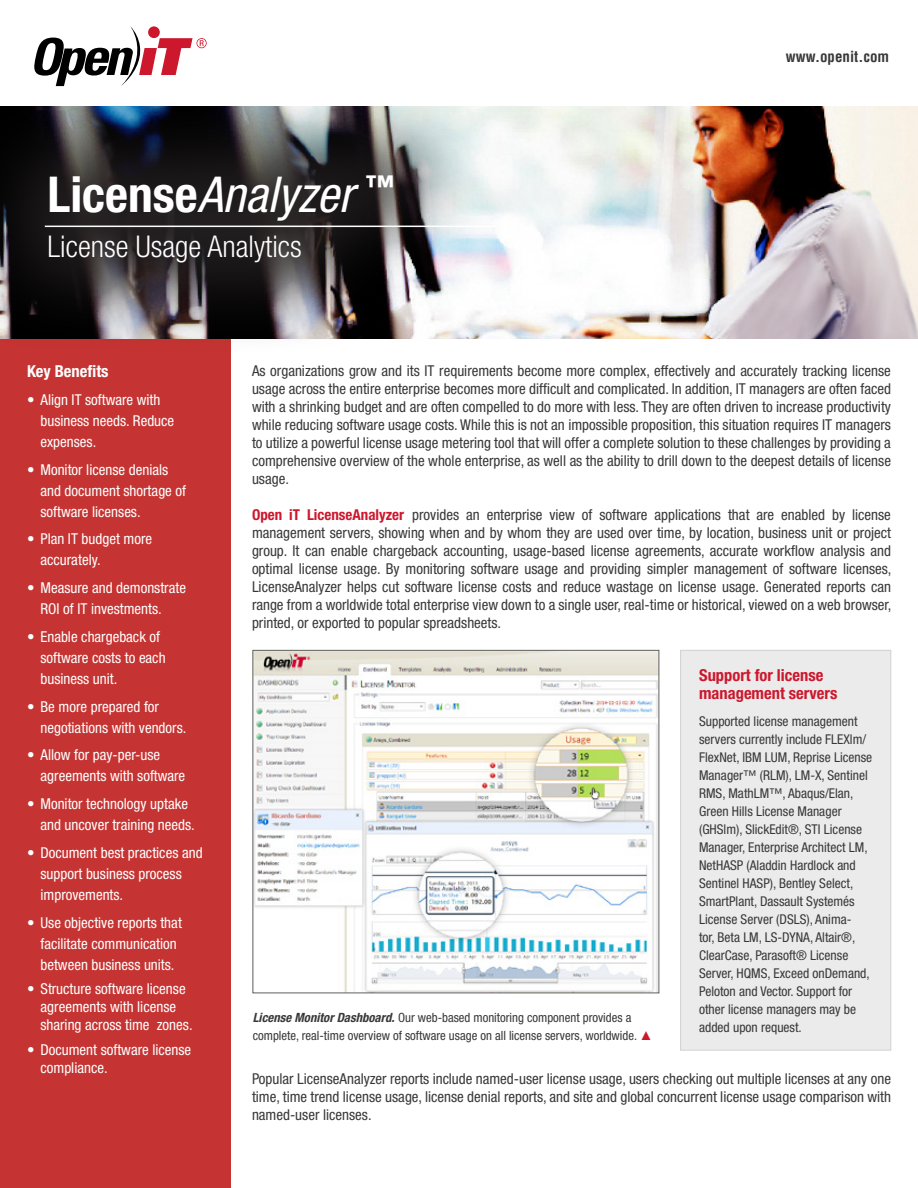
<style>
.page{position:relative;width:918px;height:1188px;background:#fff}
.page>*{position:absolute;margin:0;border:0;box-sizing:border-box;transform-origin:0 0}
.t1{font:italic condensed 49.5px "Helvetica Neue LT Std";color:#fff}
.t2{font:300 condensed 30px "Helvetica Neue LT Std";color:#fff}
.t3{font:700 condensed 16.5px/18px "Helvetica Neue LT Std";color:#cd172d}
.t4{font:700 condensed 16.5px "Helvetica Neue LT Std";color:#fff}
.t5{font:condensed 15px/18px "Helvetica Neue LT Std";color:#383838;text-align:justify}
.t6{font:condensed 15px/21px "Helvetica Neue LT Std";color:#fff}
.t7{font:700 condensed 15px "Helvetica LT Std";color:#383838}
.t8{font:condensed 13.5px/18px "Helvetica Neue LT Std";color:#383838}
.t9{font:condensed 12.75px/18px "Helvetica Neue LT Std";color:#383838}
.s1{font-weight:700;font-style:normal}
.s2{font-weight:700;color:#cd172d}
.s3{font-weight:700;font-style:italic}
.s4{font-family:"Arial";font-weight:700;font-stretch:normal;color:#cd172d}
</style>
<div class="page">
<div style="left:0;top:329px;width:230px;height:859px;background:#c53432"></div>
<img style="left:484px;top:106px;width:434px;height:232px">
<img style="left:0;top:106px;width:484px;height:247px">
<hr style="left:45px;top:226px;width:453px;height:1px;background:#fff">
<img style="left:255px;top:652px;width:402px;height:339px">
<div style="left:253px;top:650px;width:406px;height:343px;border:1px solid #5f5f5f"></div>
<div style="left:681px;top:650px;width:210px;height:400px;background:#ebebeb"></div>
<div style="left:680px;top:650px;width:211px;height:400px;border:1px solid #d2d2d2"></div>
<svg style="left:34px;top:26px;width:173px;height:60px"></svg>
<p class="t1" style="left:48px;top:166px;width:348px"><span class="s1">License</span>Analyzer <sup>™</sup></p>
<p class="t2" style="left:48px;top:229px;width:256px">License Usage Analytics</p>
<p class="t7" style="left:786px;top:47px;width:105px">www.openit.com</p>
<p class="t4" style="left:27px;top:361px;width:83px">Key Benefits</p>
<p class="t6" style="left:40px;top:389px;width:135px;text-indent:-14px">• Align IT software with business needs. Reduce expenses.</p>
<p class="t6" style="left:40px;top:459px;width:147px;text-indent:-14px">• Monitor license denials and document shortage of software licenses.</p>
<p class="t6" style="left:40px;top:528px;width:113px;text-indent:-14px">• Plan IT budget more accurately.</p>
<p class="t6" style="left:40px;top:577px;width:147px;text-indent:-14px">• Measure and demonstrate<br>ROI of IT investments.</p>
<p class="t6" style="left:40px;top:626px;width:127px;text-indent:-14px">• Enable chargeback of software costs to each business unit.</p>
<p class="t6" style="left:40px;top:696px;width:147px;text-indent:-14px">• Be more prepared for negotiations with vendors.</p>
<p class="t6" style="left:40px;top:744px;width:146px;text-indent:-14px">• Allow for pay-per-use agreements with software</p>
<p class="t6" style="left:40px;top:793px;width:156px;text-indent:-14px">• Monitor technology uptake and uncover training needs.</p>
<p class="t6" style="left:40px;top:842px;width:164px;text-indent:-14px">• Document best practices and support business process improvements.</p>
<p class="t6" style="left:27px;top:912px;width:156px;text-align:center">• Use objective reports that facilitate communication between business units.</p>
<p class="t6" style="left:40px;top:980px;width:154px;line-height:18px;text-indent:-14px">• Structure software license agreements with license sharing across time zones.</p>
<p class="t6" style="left:40px;top:1041px;width:152px;line-height:18px;text-indent:-14px">• Document software license compliance.</p>
<p class="t5" style="left:252px;top:362px;width:641px">As organizations grow and its IT requirements become more complex, effectively and accurately tracking license usage across the entire enterprise becomes more difficult and complicated. In addition, IT managers are often faced with a shrinking budget and are often compelled to do more with less. They are often driven to increase productivity while reducing software usage costs. While this is not an impossible proposition, this situation requires IT managers to utilize a powerful license usage metering tool that will offer a complete solution to these challenges by providing a comprehensive overview of the whole enterprise, as well as the ability to drill down to the deepest details of license usage.</p>
<p class="t5" style="left:252px;top:506px;width:641px"><span class="s2">Open iT LicenseAnalyzer</span> provides an enterprise view of software applications that are enabled by license management servers, showing when and by whom they are used over time, by location, business unit or project group. It can enable chargeback accounting, usage-based license agreements, accurate workflow analysis and optimal license usage. By monitoring software usage and providing simpler management of software licenses, LicenseAnalyzer helps cut software license costs and reduce wastage on license usage. Generated reports can range from a worldwide total enterprise view down to a single user, real-time or historical, viewed on a web browser, printed, or exported to popular spreadsheets.</p>
<p class="t9" style="left:253px;top:1009px;width:401px"><span class="s3">License Monitor Dashboard.</span> Our web-based monitoring component provides a complete, real-time overview of software usage on all license servers, worldwide. <span class="s4">▲</span></p>
<p class="t3" style="left:699px;top:666px;width:140px">Support for license management servers</p>
<p class="t8" style="left:699px;top:712px;width:175px">Supported license management servers currently include FLEXlm/<br>FlexNet, IBM LUM, Reprise License<br>Manager™ (RLM), LM-X, Sentinel<br>RMS, MathLM™, Abaqus/Elan,<br>Green Hills License Manager (GHSlm), SlickEdit®, STI License<br>Manager, Enterprise Architect LM,<br>NetHASP (Aladdin Hardlock and<br>Sentinel HASP), Bentley Select,<br>SmartPlant, Dassault Systemés<br>License Server (DSLS), Anima-<br>tor, Beta LM, LS-DYNA, Altair®,<br>ClearCase, Parasoft® License<br>Server, HQMS, Exceed onDemand,<br>Peloton and Vector. Support for other license managers may be added upon request.</p>
<p class="t5" style="left:252px;top:1070px;width:641px">Popular LicenseAnalyzer reports include named-user license usage, users checking out multiple licenses at any one time, time trend license usage, license denial reports, and site and global concurrent license usage comparison with named-user licenses.</p>
</div>
